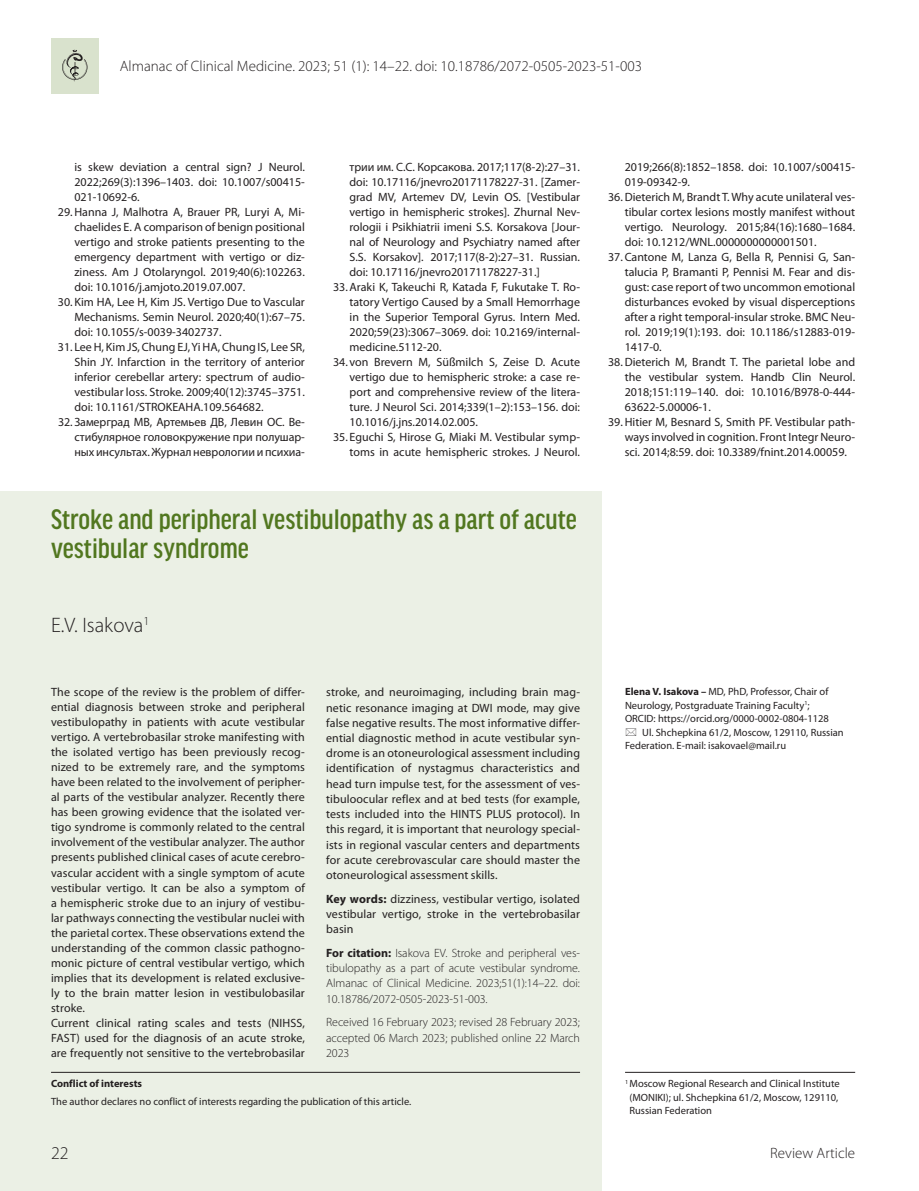
<style>
.page{position:relative;width:919px;height:1191px;background:#fff}
.page>*{position:absolute;margin:0;border:0;box-sizing:border-box;transform-origin:0 0}
.t1{font:500 condensed 30px/28.5px "Good Headline Pro";color:#51771f}
.t2{font:300 21px "Myriad Pro";color:#231f20}
.t3{font:300 18px "Myriad Pro";color:#231f20}
.t4{font:300 15px "Myriad Pro";color:#231f20}
.t5{font:12px/15px "Myriad Pro";color:#231f20;text-align:justify}
.t6{font:300 12px/15.1px "Myriad Pro";letter-spacing:-.005em;color:#231f20;text-align:justify}
.t7{font:10.5px/13.5px "Myriad Pro";color:#231f20}
.t8{font:700 10.5px "Myriad Pro";color:#231f20}
.s1{font-weight:700}
</style>
<div class="page">
<div style="left:0;top:491px;width:601px;height:700px;background:#ebf0e5"></div>
<hr style="left:625px;top:1072px;width:230px;height:1px;background:#231f20">
<hr style="left:51px;top:1072px;width:529px;height:1px;background:#231f20">
<div style="left:51px;top:38px;width:48px;height:55px;background:#d9e2cd"></div>
<svg style="left:62px;top:50px;width:25px;height:32px"></svg>
<p class="t4" style="left:120px;top:57px;width:523px">Almanac of Clinical Medicine. 2023; 51 (1): 14–22. doi: 10.18786/2072-0505-2023-51-003</p>
<p class="t5" style="left:74px;top:159px;width:232px">is skew deviation a central sign? J Neurol.</p>
<p class="t5" style="left:74px;top:174px;width:232px">2022;269(3):1396–1403. doi: 10.1007/s00415-</p>
<p class="t5" style="left:74px;top:189px;width:67px">021-10692-6.</p>
<p class="t5" style="left:58px;top:204px;width:248px">29.Hanna J, Malhotra A, Brauer PR, Luryi A, Mi-</p>
<p class="t5" style="left:74px;top:219px;width:232px">chaelides E. A comparison of benign positional</p>
<p class="t5" style="left:74px;top:234px;width:232px">vertigo and stroke patients presenting to the</p>
<p class="t5" style="left:74px;top:249px;width:232px">emergency department with vertigo or diz-</p>
<p class="t5" style="left:74px;top:264px;width:232px">ziness. Am J Otolaryngol. 2019;40(6):102263.</p>
<p class="t5" style="left:74px;top:279px;width:172px">doi: 10.1016/j.amjoto.2019.07.007.</p>
<p class="t5" style="left:74px;top:294px;width:232px;text-indent:-17px">30. Kim HA, Lee H, Kim JS. Vertigo Due to Vascular Mechanisms. Semin Neurol. 2020;40(1):67–75. doi: 10.1055/s-0039-3402737.</p>
<p class="t5" style="left:74px;top:339px;width:232px;text-indent:-17px">31. Lee H, Kim JS, Chung EJ, Yi HA, Chung IS, Lee SR, Shin JY. Infarction in the territory of anterior inferior cerebellar artery: spectrum of audio&shy;vestibular loss. Stroke. 2009;40(12):3745–3751. doi: 10.1161/STROKEAHA.109.564682.</p>
<p class="t5" style="left:74px;top:414px;width:232px;text-indent:-16px">32. Замерград МВ, Артемьев ДВ, Левин ОС. Ве&shy;стибулярное головокружение при полушар&shy;ных инсультах. Журнал неврологии и психиа-</p>
<p class="t5" style="left:349px;top:159px;width:232px">трии им. C.C. Корсакова. 2017;117(8-2):27–31.</p>
<p class="t5" style="left:349px;top:174px;width:232px">doi: 10.17116/jnevro20171178227-31. [Zamer-</p>
<p class="t5" style="left:349px;top:189px;width:232px">grad MV, Artemev DV, Levin OS. [Vestibular</p>
<p class="t5" style="left:349px;top:204px;width:232px">vertigo in hemispheric strokes]. Zhurnal Nev-</p>
<p class="t5" style="left:349px;top:219px;width:232px">rologii i Psikhiatrii imeni S.S. Korsakova [Jour-</p>
<p class="t5" style="left:349px;top:234px;width:232px">nal of Neurology and Psychiatry named after</p>
<p class="t5" style="left:349px;top:249px;width:232px">S.S. Korsakov]. 2017;117(8-2):27–31. Russian.</p>
<p class="t5" style="left:349px;top:264px;width:192px">doi: 10.17116/jnevro20171178227-31.]</p>
<p class="t5" style="left:333px;top:279px;width:248px">33.Araki K, Takeuchi R, Katada F, Fukutake T. Ro-</p>
<p class="t5" style="left:349px;top:294px;width:232px">tatory Vertigo Caused by a Small Hemorrhage</p>
<p class="t5" style="left:349px;top:309px;width:232px">in the Superior Temporal Gyrus. Intern Med.</p>
<p class="t5" style="left:349px;top:324px;width:232px">2020;59(23):3067–3069. doi: 10.2169/internal-</p>
<p class="t5" style="left:349px;top:339px;width:93px">medicine.5112-20.</p>
<p class="t5" style="left:349px;top:354px;width:232px;text-indent:-17px">34. von Brevern M, Süßmilch S, Zeise D. Acute vertigo due to hemispheric stroke: a case re&shy;port and comprehensive review of the litera&shy;ture. J Neurol Sci. 2014;339(1–2):153–156. doi:<br>10.1016/j.jns.2014.02.005.</p>
<p class="t5" style="left:333px;top:429px;width:248px;text-align:right">35. Eguchi S, Hirose G, Miaki M. Vestibular symp&shy;toms in acute hemispheric strokes. J Neurol.</p>
<h1 class="t1" style="left:51px;top:505px;width:527px">Stroke and peripheral vestibulopathy as a part of acute vestibular syndrome</h1>
<h2 class="t2" style="left:51px;top:612px;width:100px">E.V. Isakova<sup>1</sup></h2>
<p class="t5" style="left:51px;top:684px;width:255px;text-align:left">The scope of the review is the problem of differ&shy;ential diagnosis between stroke and peripheral vestibulopathy in patients with acute vestibular vertigo. A vertebrobasilar stroke manifesting with the isolated vertigo has been previously recog&shy;nized to be extremely rare, and the symptoms have been related to the involvement of peripher&shy;al parts of the vestibular analyzer. Recently there has been growing evidence that the isolated ver&shy;tigo syndrome is commonly related to the central involvement of the vestibular analyzer. The author presents published clinical cases of acute cerebro&shy;vascular accident with a single symptom of acute vestibular vertigo. It can be also a symptom of a hemispheric stroke due to an injury of vestibu&shy;lar pathways connecting the vestibular nuclei with the parietal cortex. These observations extend the understanding of the common classic pathogno&shy;monic picture of central vestibular vertigo, which implies that its development is related exclusive&shy;ly to the brain matter lesion in vestibulobasilar stroke.<br>Current clinical rating scales and tests (NIHSS, FAST) used for the diagnosis of an acute stroke, are frequently not sensitive to the vertebrobasilar</p>
<p class="t5" style="left:326px;top:684px;width:255px">stroke, and neuroimaging, including brain mag&shy;netic resonance imaging at DWI mode, may give false negative results. The most informative differ&shy;ential diagnostic method in acute vestibular syn&shy;drome is an otoneurological assessment including identification of nystagmus characteristics and head turn impulse test, for the assessment of ves&shy;tibuloocular reflex and at bed tests (for example, tests included into the HINTS PLUS protocol). In this regard, it is important that neurology special&shy;ists in regional vascular centers and departments for acute cerebrovascular care should master the otoneurological assessment skills.</p>
<p class="t5" style="left:326px;top:891px;width:255px"><span class="s1">Key words:</span> dizziness, vestibular vertigo, isolated vestibular vertigo, stroke in the vertebrobasilar basin</p>
<p class="t6" style="left:326px;top:945px;width:255px"><span class="s1">For citation:</span> Isakova EV. Stroke and peripheral ves&shy;tibulopathy as a part of acute vestibular syndrome.<br>Almanac of Clinical Medicine. 2023;51(1):14–22. doi:<br>10.18786/2072-0505-2023-51-003.</p>
<p class="t6" style="left:326px;top:1014px;width:255px">Received 16 February 2023; revised 28 February 2023; accepted 06 March 2023; published online 22 March 2023</p>
<p class="t8" style="left:51px;top:1077px;width:92px">Conflict of interests</p>
<p class="t7" style="left:51px;top:1094px;width:362px">The author declares no conflict of interests regarding the publication of this article.</p>
<p class="t5" style="left:624px;top:159px;width:232px">2019;266(8):1852–1858. doi: 10.1007/s00415-</p>
<p class="t5" style="left:624px;top:174px;width:67px">019-09342-9.</p>
<p class="t5" style="left:608px;top:189px;width:248px">36.Dieterich M, Brandt T. Why acute unilateral ves-</p>
<p class="t5" style="left:624px;top:204px;width:232px">tibular cortex lesions mostly manifest without</p>
<p class="t5" style="left:624px;top:219px;width:232px">vertigo. Neurology. 2015;84(16):1680–1684.</p>
<p class="t5" style="left:624px;top:234px;width:193px">doi: 10.1212/WNL.0000000000001501.</p>
<p class="t5" style="left:608px;top:249px;width:248px">37. Cantone M, Lanza G, Bella R, Pennisi G, San-</p>
<p class="t5" style="left:624px;top:264px;width:232px">talucia P, Bramanti P, Pennisi M. Fear and dis-</p>
<p class="t5" style="left:624px;top:279px;width:232px">gust: case report of two uncommon emotional</p>
<p class="t5" style="left:624px;top:294px;width:232px">disturbances evoked by visual disperceptions</p>
<p class="t5" style="left:624px;top:309px;width:232px">after a right temporal-insular stroke. BMC Neu-</p>
<p class="t5" style="left:624px;top:324px;width:232px">rol. 2019;19(1):193. doi: 10.1186/s12883-019-</p>
<p class="t5" style="left:624px;top:339px;width:38px">1417-0.</p>
<p class="t5" style="left:608px;top:354px;width:248px">38.Dieterich M, Brandt T. The parietal lobe and</p>
<p class="t5" style="left:624px;top:369px;width:232px">the vestibular system. Handb Clin Neurol.</p>
<p class="t5" style="left:624px;top:384px;width:232px">2018;151:119–140. doi: 10.1016/B978-0-444-</p>
<p class="t5" style="left:624px;top:399px;width:88px">63622-5.00006-1.</p>
<p class="t5" style="left:608px;top:414px;width:248px">39.Hitier M, Besnard S, Smith PF. Vestibular path-</p>
<p class="t5" style="left:624px;top:429px;width:232px">ways involved in cognition. Front Integr Neuro-</p>
<p class="t5" style="left:624px;top:444px;width:224px">sci. 2014;8:59. doi: 10.3389/fnint.2014.00059.</p>
<p class="t7" style="left:625px;top:684px;width:205px"><span class="s1">Elena V. Isakova –</span> MD, PhD, Professor, Chair of</p>
<p class="t7" style="left:625px;top:698px;width:186px">Neurology, Postgraduate Training Faculty<sup>1</sup>;</p>
<p class="t7" style="left:625px;top:711px;width:205px">ORCID: https://orcid.org/0000-0002-0804-1128</p>
<p class="t7" style="left:642px;top:725px;width:203px">Ul. Shchepkina 61/2, Moscow, 129110, Russian</p>
<p class="t7" style="left:625px;top:738px;width:162px">Federation. E-mail: isakovael@mail.ru</p>
<p class="t7" style="left:629px;top:1077px;width:212px;text-indent:-4px"><sup>1</sup> Moscow Regional Research and Clinical Institute (MONIKI); ul. Shchepkina 61/2, Moscow, 129110,<br>Russian Federation</p>
<h3 class="t3" style="left:51px;top:1142px;width:19px">22</h3>
<p class="t4" style="left:770px;top:1144px;width:86px">Review Article</p>
</div>
